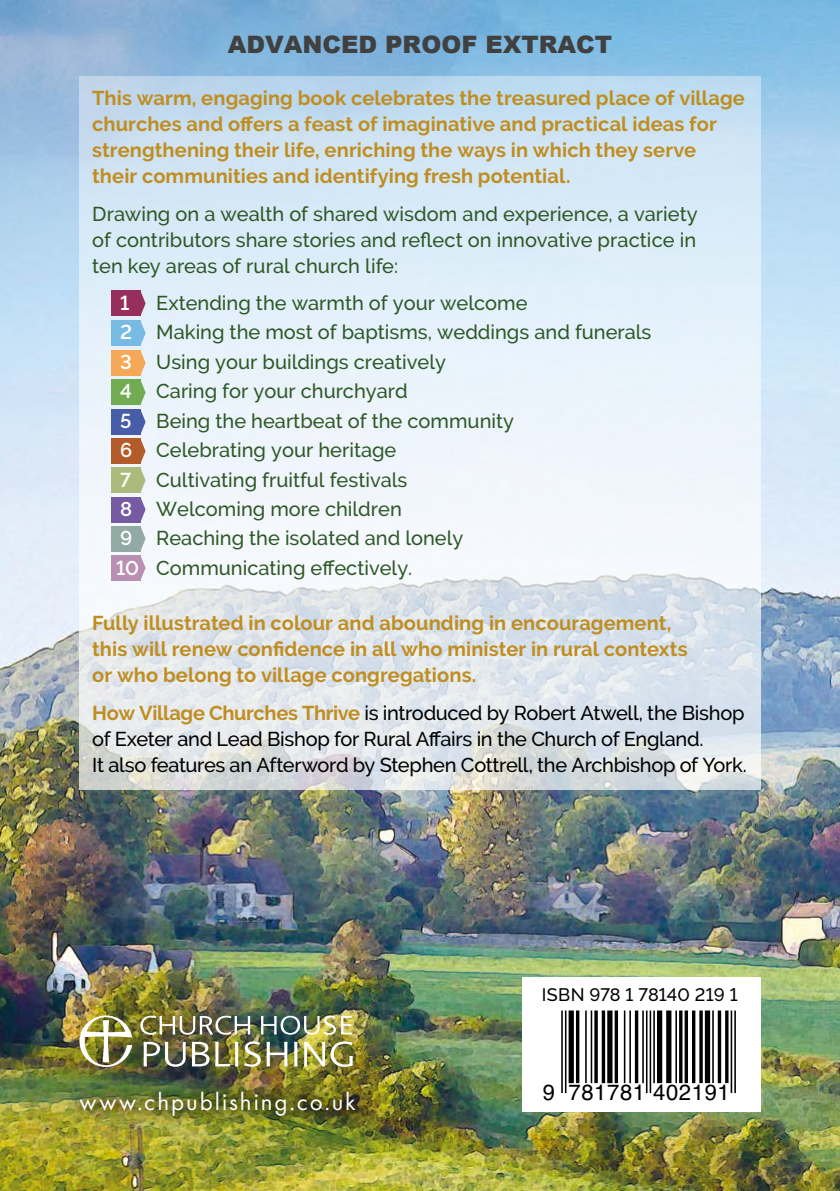
<style>
.page{position:relative;width:840px;height:1191px;background:#fff}
.page>*{position:absolute;margin:0;border:0;box-sizing:border-box;transform-origin:0 0}
.t1{font:25px "Futura PT";letter-spacing:.075em;color:#fff}
.t2{font:900 24px "Arial";color:#404040}
.t3{font:22px "Helvetica";letter-spacing:.025em;color:#000}
.t4{font:500 20px/29.4px "Raleway";color:#2d5826}
.t5{font:700 20px/26px "Raleway";letter-spacing:.005em;color:#bf8e22}
.t6{font:500 20px/26px "Raleway";letter-spacing:-.015em;color:#000}
.t7{font:600 20px "Raleway";color:#fff}
.t8{font:500 18px "Raleway";letter-spacing:.005em;color:#000}
.s1{font-weight:600;color:#fff}
.s2{font-weight:700;color:#bf8e22}
</style>
<div class="page">
<img style="left:0;top:0;width:839px;height:1191px">
<img style="left:79px;top:1015px;width:53px;height:52px">
<img style="left:140px;top:1015px;width:110px;height:19px">
<img style="left:261px;top:1015px;width:91px;height:19px">
<svg style="left:143px;top:1041px;width:43px;height:25px"></svg>
<svg style="left:192px;top:1041px;width:17px;height:25px"></svg>
<svg style="left:215px;top:1041px;width:23px;height:25px"></svg>
<svg style="left:244px;top:1041px;width:16px;height:25px"></svg>
<svg style="left:266px;top:1041px;width:21px;height:25px"></svg>
<svg style="left:294px;top:1041px;width:3px;height:25px"></svg>
<svg style="left:304px;top:1041px;width:48px;height:25px"></svg>
<div style="left:65px;top:1076px;width:306px;height:55px;background:#000;opacity:.6"></div>
<div style="left:522px;top:977px;width:238px;height:134px;background:#fff"></div>
<hr style="left:734px;top:1010px;width:1px;height:83px;background:#000">
<hr style="left:730px;top:1010px;width:1px;height:83px;background:#000">
<svg style="left:725px;top:1010px;width:3px;height:73px"></svg>
<hr style="left:717px;top:1010px;width:3px;height:73px;background:#000">
<hr style="left:711px;top:1010px;width:2px;height:73px;background:#000">
<div style="left:704px;top:1010px;width:5px;height:73px;background:#000"></div>
<hr style="left:699px;top:1010px;width:3px;height:73px;background:#000">
<svg style="left:692px;top:1010px;width:3px;height:73px"></svg>
<hr style="left:684px;top:1010px;width:3px;height:73px;background:#000">
<svg style="left:679px;top:1010px;width:3px;height:73px"></svg>
<hr style="left:675px;top:1010px;width:1px;height:73px;background:#000">
<svg style="left:666px;top:1010px;width:5px;height:73px"></svg>
<div style="left:656px;top:1010px;width:6px;height:73px;background:#000"></div>
<hr style="left:653px;top:1010px;width:1px;height:73px;background:#000">
<hr style="left:649px;top:1010px;width:1px;height:83px;background:#000">
<hr style="left:645px;top:1010px;width:2px;height:83px;background:#000">
<hr style="left:642px;top:1010px;width:1px;height:73px;background:#000">
<svg style="left:634px;top:1010px;width:4px;height:73px"></svg>
<hr style="left:629px;top:1010px;width:1px;height:73px;background:#000">
<hr style="left:623px;top:1010px;width:2px;height:73px;background:#000">
<hr style="left:614px;top:1010px;width:3px;height:73px;background:#000">
<div style="left:607px;top:1010px;width:5px;height:73px;background:#000"></div>
<hr style="left:601px;top:1010px;width:3px;height:73px;background:#000">
<hr style="left:594px;top:1010px;width:3px;height:73px;background:#000">
<hr style="left:590px;top:1010px;width:2px;height:73px;background:#000">
<hr style="left:585px;top:1010px;width:1px;height:73px;background:#000">
<svg style="left:576px;top:1010px;width:3px;height:73px"></svg>
<div style="left:568px;top:1010px;width:5px;height:73px;background:#000"></div>
<hr style="left:564px;top:1010px;width:2px;height:83px;background:#000">
<hr style="left:561px;top:1010px;width:1px;height:83px;background:#000">
<svg style="left:79px;top:77px;width:681px;height:713px"></svg>
<div style="left:111px;top:291px;width:29px;height:25px;background:#972f5d"></div>
<div style="left:111px;top:320px;width:29px;height:26px;background:#77bae3"></div>
<div style="left:111px;top:350px;width:29px;height:26px;background:#f5a857"></div>
<div style="left:111px;top:380px;width:29px;height:25px;background:#71ac53"></div>
<div style="left:111px;top:409px;width:29px;height:26px;background:#475da7"></div>
<div style="left:111px;top:438px;width:29px;height:26px;background:#b35b2b"></div>
<div style="left:111px;top:467px;width:29px;height:26px;background:#acbb7b"></div>
<div style="left:111px;top:497px;width:29px;height:25px;background:#765ba3"></div>
<div style="left:111px;top:526px;width:29px;height:25px;background:#92aaa3"></div>
<div style="left:111px;top:555px;width:29px;height:25px;background:#b790b3"></div>
<svg style="left:140px;top:291px;width:5px;height:289px"></svg>
<p class="t2" style="left:228px;top:27px;width:385px">ADVANCED PROOF EXTRACT</p>
<p class="t5" style="left:92px;top:85px;width:654px">This warm, engaging book celebrates the treasured place of village churches and offers a feast of imaginative and practical ideas for strengthening their life, enriching the ways in which they serve their communities and identifying fresh potential.</p>
<p class="t4" style="left:92px;top:201px;width:606px;line-height:26px;text-align:justify">Drawing on a wealth of shared wisdom and experience, a variety of contributors share stories and reflect on innovative practice in ten key areas of rural church life:</p>
<p class="t7" style="left:120px;top:291px;width:11px">1</p>
<p class="t4" style="left:120px;top:288px;width:532px;text-indent:36px">Extending the warmth of your welcome<br><span class="s1">2</span> Making the most of baptisms, weddings and funerals<br><span class="s1">3</span> Using your buildings creatively<br><span class="s1">4</span> Caring for your churchyard<br><span class="s1">5</span> Being the heartbeat of the community<br><span class="s1">6</span> Celebrating your heritage<br><span class="s1">7</span></p>
<p class="t4" style="left:116px;top:465px;width:348px;text-indent:40px">Cultivating fruitful festivals<br><span class="s1">8</span> Welcoming more children<br><span class="s1">9</span> Reaching the isolated and lonely<br><span class="s1">10</span> Communicating effectively.</p>
<p class="t5" style="left:92px;top:610px;width:597px">Fully illustrated in colour and abounding in encouragement, this will renew confidence in all who minister in rural contexts or who belong to village congregations.</p>
<p class="t6" style="left:92px;top:699px;width:655px"><span class="s2">How Village Churches Thrive</span> is introduced by Robert Atwell, the Bishop of Exeter and Lead Bishop for Rural Affairs in the Church of England.<br>It also features an Afterword by Stephen Cottrell, the Archbishop of York.</p>
<p class="t8" style="left:541px;top:984px;width:197px">ISBN 978 1 78140 219 1</p>
<p class="t1" style="left:79px;top:1087px;width:278px">www.chpublishing.co.uk</p>
<p class="t3" style="left:542px;top:1075px;width:188px">9 781781 402191</p>
</div>
